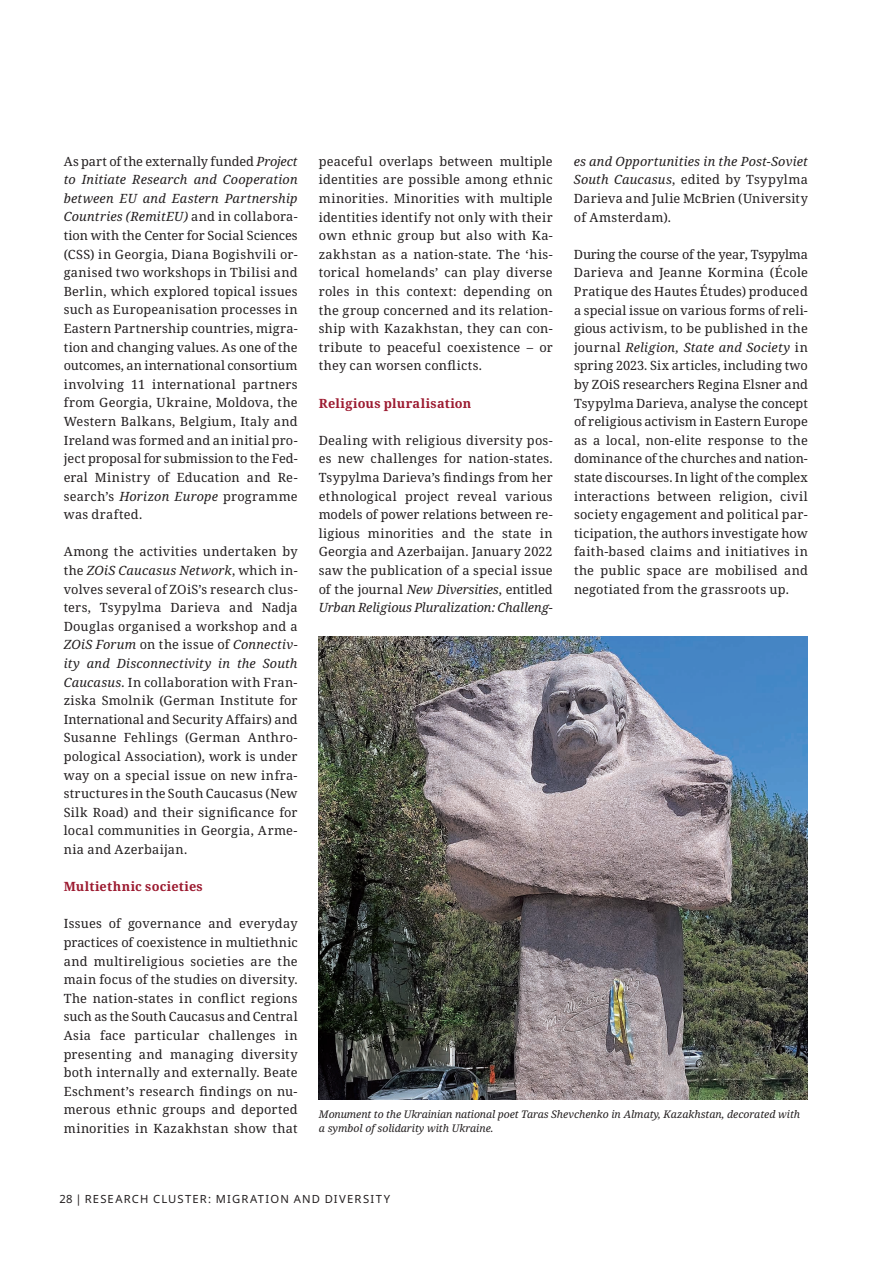
<style>
.page{position:relative;width:893px;height:1263px;background:#fff}
.page>*{position:absolute;margin:0;border:0;box-sizing:border-box;transform-origin:0 0}
.t1{font:12.75px/18.6px "Noto Serif";letter-spacing:.02em;color:#231f20;text-align:justify}
.t2{font:700 12.75px "Noto Serif";letter-spacing:.015em;color:#9c1a30}
.t3{font:11.25px "Noto Sans";letter-spacing:.1em;color:#231f20}
.t4{font:italic 10.5px/13.5px "Noto Serif";color:#231f20}
.s1{font-style:italic}
</style>
<div class="page">
<img style="left:319px;top:637px;width:489px;height:462px">
<hr style="left:892px;top:0;width:1px;height:1261px;background:#f0523e">
<hr style="left:892px;top:312px;width:1px;height:223px;background:#4b7189">
<hr style="left:892px;top:396px;width:1px;height:518px;background:#b99862">
<hr style="left:892px;top:556px;width:1px;height:707px;background:#9c1a30">
<p class="t1" style="left:64px;top:151px;width:235px">As part of the externally funded <span class="s1">Project to Initiate Research and Cooperation between EU and Eastern Partnership Countries (RemitEU)</span> and in collabora&shy;tion with the Center for Social Sciences (CSS) in Georgia, Diana Bogishvili or&shy;ganised two workshops in Tbilisi and Berlin, which explored topical issues such as Europeanisation processes in Eastern Partnership countries, migra&shy;tion and changing values. As one of the outcomes, an international consortium involving 11 international partners from Georgia, Ukraine, Moldova, the Western Balkans, Belgium, Italy and Ireland was formed and an initial pro&shy;ject proposal for submission to the Fed&shy;eral Ministry of Education and Re&shy;search’s <span class="s1">Horizon Europe</span> programme was drafted.</p>
<p class="t1" style="left:64px;top:542px;width:235px">Among the activities undertaken by the <span class="s1">ZOiS Caucasus Network</span>, which in&shy;volves several of ZOiS’s research clus&shy;ters, Tsypylma Darieva and Nadja Douglas organised a workshop and a <span class="s1">ZOiS Forum</span> on the issue of <span class="s1">Connectiv&shy;ity and Disconnectivity in the South Caucasus.</span> In collaboration with Fran&shy;ziska Smolnik (German Institute for International and Security Affairs) and Susanne Fehlings (German Anthro&shy;pological Association), work is under way on a special issue on new infra&shy;structures in the South Caucasus (New Silk Road) and their significance for local communities in Georgia, Arme&shy;nia and Azerbaijan.</p>
<p class="t2" style="left:64px;top:878px;width:141px">Multiethnic societies</p>
<p class="t1" style="left:64px;top:914px;width:235px">Issues of governance and everyday practices of coexistence in multiethnic and multireligious societies are the main focus of the studies on diversity.<br>The nation-states in conflict regions such as the South Caucasus and Central Asia face particular challenges in presenting and managing diversity both internally and externally. Beate Eschment’s research findings on nu&shy;merous ethnic groups and deported minorities in Kazakhstan show that</p>
<p class="t1" style="left:319px;top:151px;width:235px">peaceful overlaps between multiple identities are possible among ethnic minorities. Minorities with multiple identities identify not only with their own ethnic group but also with Ka&shy;zakhstan as a nation-state. The ‘his&shy;torical homelands’ can play diverse roles in this context: depending on the group concerned and its relation&shy;ship with Kazakhstan, they can con&shy;tribute to peaceful coexistence – or they can worsen conflicts.</p>
<p class="t2" style="left:319px;top:394px;width:154px">Religious pluralisation</p>
<p class="t1" style="left:319px;top:430px;width:235px">Dealing with religious diversity pos&shy;es new challenges for nation-states.<br>Tsypylma Darieva’s findings from her ethnological project reveal various models of power relations between re&shy;ligious minorities and the state in Georgia and Azerbaijan. January 2022 saw the publication of a special issue of the journal <span class="s1">New Diversities</span>, entitled <span class="s1">Urban Religious Pluralization: Challeng-</span></p>
<p class="t1" style="left:574px;top:151px;width:235px"><span class="s1">es and Opportunities in the Post-Soviet South Caucasus</span>, edited by Tsypylma Darieva and Julie McBrien (University of Amsterdam).</p>
<p class="t1" style="left:574px;top:244px;width:235px">During the course of the year, Tsypylma Darieva and Jeanne Kormina (École Pratique des Hautes Études) produced a special issue on various forms of reli&shy;gious activism, to be published in the journal <span class="s1">Religion, State and Society</span> in spring 2023. Six articles, including two by ZOiS researchers Regina Elsner and Tsypylma Darieva, analyse the concept of religious activism in Eastern Europe as a local, non-elite response to the dominance of the churches and nation&shy;state discourses. In light of the complex interactions between religion, civil society engagement and political par&shy;ticipation, the authors investigate how faith-based claims and initiatives in the public space are mobilised and negotiated from the grassroots up.</p>
<p class="t4" style="left:319px;top:1107px;width:483px">Monument to the Ukrainian national poet Taras Shevchenko in Almaty, Kazakhstan, decorated with a symbol of solidarity with Ukraine.</p>
<p class="t3" style="left:60px;top:1192px;width:332px">28 | RESEARCH CLUSTER: MIGRATION AND DIVERSITY</p>
</div>
